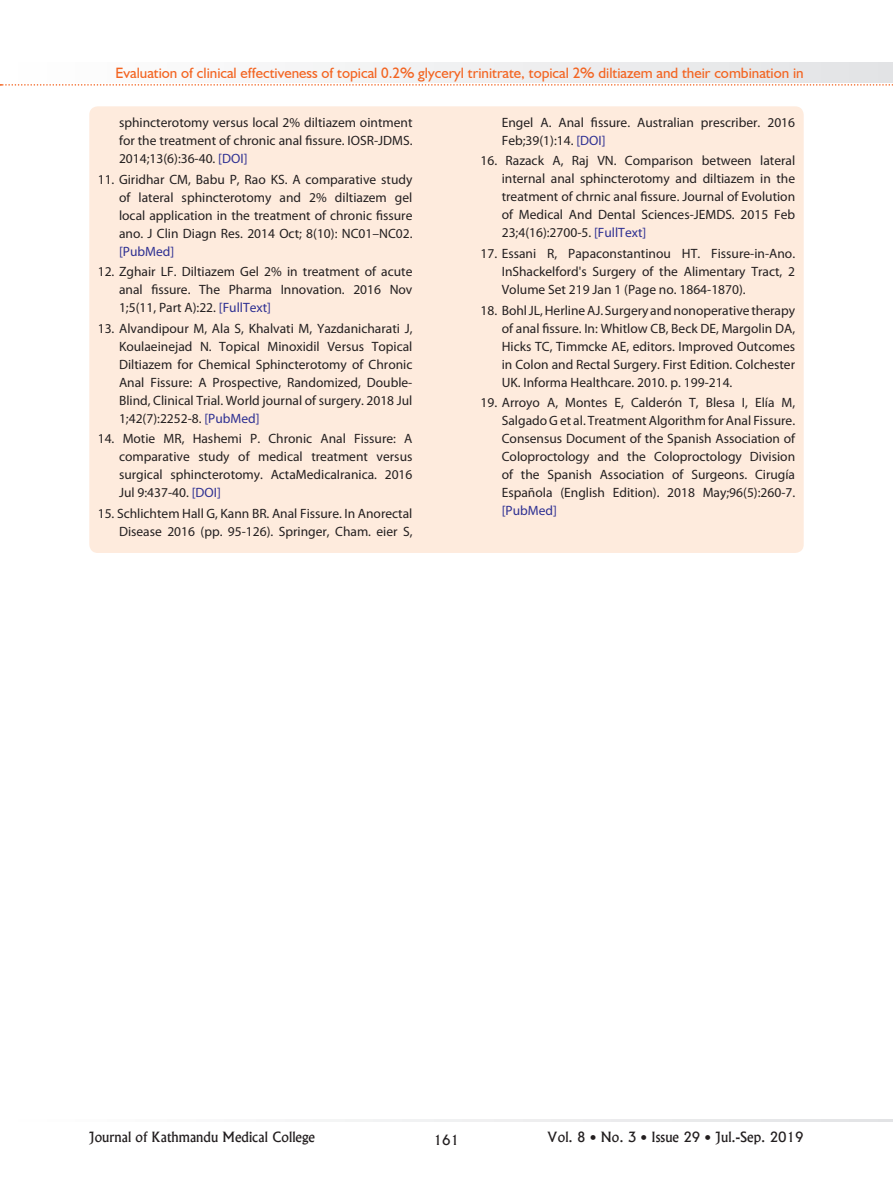
<style>
.page{position:relative;width:893px;height:1191px;background:#fff}
.page>*{position:absolute;margin:0;border:0;box-sizing:border-box;transform-origin:0 0}
.t1{font:15px "Humanist 521 BT";color:#f36421}
.t2{font:13.5px/18px "Myriad Pro";color:#231f20;text-align:justify}
.t3{font:13.5px "Alaska";color:#231f20}
.t4{font:13.5px "Myriad Pro";color:#2e3092}
.s1{color:#2e3092}
</style>
<div class="page">
<svg style="left:313px;top:1119px;width:580px;height:2px"></svg>
<svg style="left:0;top:63px;width:893px;height:23px"></svg>
<div style="left:89px;top:106px;width:715px;height:447px;background:#feebdd;border-radius:9px"></div>
<p class="t1" style="left:115px;top:63px;width:690px">Evaluation of clinical effectiveness of topical 0.2% glyceryl trinitrate, topical 2% diltiazem and their combination in</p>
<p class="t2" style="left:119px;top:113px;width:295px">sphincterotomy versus local 2% diltiazem ointment for the treatment of chronic anal fissure. IOSR-JDMS.<br>2014;13(6):36-40. <span class="s1">[DOI]</span></p>
<p class="t2" style="left:119px;top:170px;width:295px;text-indent:-21px">11. Giridhar CM, Babu P, Rao KS. A comparative study of lateral sphincterotomy and 2% diltiazem gel local application in the treatment of chronic fissure ano. J Clin Diagn Res. 2014 Oct; 8(10): NC01–NC02.</p>
<p class="t4" style="left:119px;top:243px;width:57px">[PubMed]</p>
<p class="t2" style="left:119px;top:262px;width:295px;text-indent:-21px">12. Zghair LF. Diltiazem Gel 2% in treatment of acute anal fissure. The Pharma Innovation. 2016 Nov 1;5(11, Part A):22. <span class="s1">[FullText]</span></p>
<p class="t2" style="left:119px;top:319px;width:295px;text-indent:-21px">13. Alvandipour M, Ala S, Khalvati M, Yazdanicharati J, Koulaeinejad N. Topical Minoxidil Versus Topical Diltiazem for Chemical Sphincterotomy of Chronic Anal Fissure: A Prospective, Randomized, Double-Blind, Clinical Trial. World journal of surgery. 2018 Jul 1;42(7):2252-8. <span class="s1">[PubMed]</span></p>
<p class="t2" style="left:119px;top:429px;width:295px;text-indent:-21px">14. Motie MR, Hashemi P. Chronic Anal Fissure: A comparative study of medical treatment versus surgical sphincterotomy. ActaMedicaIranica. 2016<br>Jul 9:437-40. <span class="s1">[DOI]</span></p>
<p class="t2" style="left:98px;top:504px;width:316px;text-align:right">15. Schlichtem Hall G, Kann BR. Anal Fissure. In Anorectal<br>Disease 2016 (pp. 95-126). Springer, Cham. eier S,</p>
<p class="t2" style="left:502px;top:113px;width:295px">Engel A. Anal fissure. Australian prescriber. 2016<br>Feb;39(1):14. <span class="s1">[DOI]</span></p>
<p class="t2" style="left:502px;top:152px;width:295px;text-indent:-21px">16. Razack A, Raj VN. Comparison between lateral internal anal sphincterotomy and diltiazem in the treatment of chrnic anal fissure. Journal of Evolution of Medical And Dental Sciences-JEMDS. 2015 Feb 23;4(16):2700-5. <span class="s1">[FullText]</span></p>
<p class="t2" style="left:502px;top:244px;width:295px;text-indent:-21px">17. Essani R, Papaconstantinou HT. Fissure-in-Ano.<br>InShackelford's Surgery of the Alimentary Tract, 2<br>Volume Set 219 Jan 1 (Page no. 1864-1870).</p>
<p class="t2" style="left:502px;top:301px;width:295px;text-indent:-21px">18. Bohl JL, Herline AJ. Surgery and nonoperative therapy of anal fissure. In: Whitlow CB, Beck DE, Margolin DA, Hicks TC, Timmcke AE, editors. Improved Outcomes in Colon and Rectal Surgery. First Edition. Colchester UK. Informa Healthcare. 2010. p. 199-214.</p>
<p class="t2" style="left:502px;top:393px;width:295px;text-indent:-21px">19. Arroyo A, Montes E, Calderón T, Blesa I, Elía M, Salgado G et al. Treatment Algorithm for Anal Fissure.<br>Consensus Document of the Spanish Association of Coloproctology and the Coloproctology Division of the Spanish Association of Surgeons. Cirugía Española (English Edition). 2018 May;96(5):260-7.</p>
<p class="t4" style="left:502px;top:502px;width:57px">[PubMed]</p>
<p class="t3" style="left:89px;top:1129px;width:227px">Journal of Kathmandu Medical College</p>
<p class="t3" style="left:434px;top:1131px;width:27px">161</p>
<p class="t3" style="left:547px;top:1129px;width:258px">Vol. 8 • No. 3 • Issue 29 • Jul.-Sep. 2019</p>
</div>
